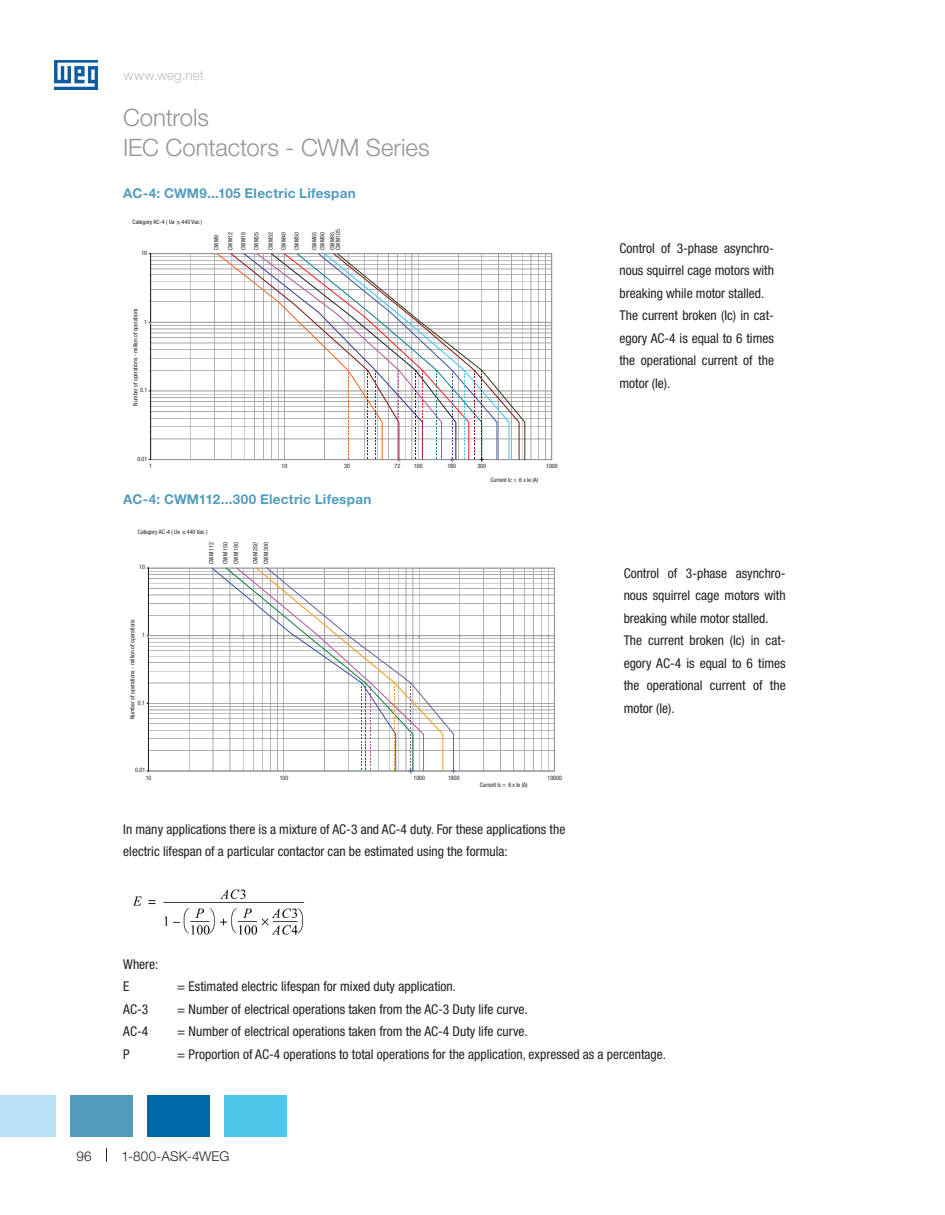
<style>
.page{position:relative;width:945px;height:1215px;background:#fff}
.page>*{position:absolute;margin:0;border:0;box-sizing:border-box;transform-origin:0 0}
.t1{font:300 24px/29.7px "Helvetica Neue LT Pro";letter-spacing:-.005em;color:#939598}
.t2{font:condensed 13.5px/22.5px "Helvetica Neue LT Pro";color:#231f20}
.t3{font:700 13.5px "Helvetica Neue LT Pro";letter-spacing:.015em;color:#529cbe}
.t4{font:300 13.5px "Helvetica Neue LT Pro";letter-spacing:.01em;color:#231f20}
.t5{font:300 13.5px "Helvetica Neue LT Pro";letter-spacing:.015em;color:#c0bfbf}
.t6{font:condensed 6.15px "Helvetica Neue LT Pro";color:#231f20}
.t7{font:condensed 6px/12.9px "Helvetica Neue LT Pro";color:#231f20;text-align:justify}
.t8{font:condensed 6px/10.8px "Helvetica Neue LT Pro";letter-spacing:.05em;color:#231f20}
</style>
<div class="page">
<img style="left:132px;top:889px;width:173px;height:46px">
<hr style="left:151px;top:439px;width:401px;height:1px;background:#a5a6aa">
<hr style="left:151px;top:427px;width:401px;height:1px;background:#a5a6aa">
<hr style="left:151px;top:418px;width:401px;height:1px;background:#a5a6aa">
<hr style="left:151px;top:412px;width:401px;height:1px;background:#a5a6aa">
<hr style="left:151px;top:406px;width:401px;height:1px;background:#a5a6aa">
<hr style="left:151px;top:402px;width:401px;height:1px;background:#a5a6aa">
<hr style="left:151px;top:398px;width:401px;height:1px;background:#a5a6aa">
<hr style="left:151px;top:394px;width:401px;height:1px;background:#a5a6aa">
<hr style="left:151px;top:370px;width:401px;height:1px;background:#a5a6aa">
<hr style="left:151px;top:358px;width:401px;height:1px;background:#a5a6aa">
<hr style="left:151px;top:350px;width:401px;height:1px;background:#a5a6aa">
<hr style="left:151px;top:343px;width:401px;height:1px;background:#a5a6aa">
<hr style="left:151px;top:338px;width:401px;height:1px;background:#a5a6aa">
<hr style="left:151px;top:333px;width:401px;height:1px;background:#a5a6aa">
<hr style="left:151px;top:329px;width:401px;height:1px;background:#a5a6aa">
<hr style="left:151px;top:325px;width:401px;height:1px;background:#a5a6aa">
<hr style="left:151px;top:302px;width:401px;height:1px;background:#a5a6aa">
<hr style="left:151px;top:290px;width:401px;height:1px;background:#a5a6aa">
<hr style="left:151px;top:281px;width:401px;height:1px;background:#a5a6aa">
<hr style="left:151px;top:274px;width:401px;height:1px;background:#a5a6aa">
<hr style="left:151px;top:269px;width:401px;height:1px;background:#a5a6aa">
<hr style="left:151px;top:264px;width:401px;height:1px;background:#a5a6aa">
<hr style="left:151px;top:260px;width:401px;height:1px;background:#a5a6aa">
<hr style="left:151px;top:257px;width:401px;height:1px;background:#a5a6aa">
<hr style="left:151px;top:460px;width:401px;height:1px;background:#939598">
<hr style="left:151px;top:391px;width:401px;height:1px;background:#939598">
<hr style="left:191px;top:254px;width:1px;height:206px;background:#a5a6aa">
<hr style="left:214px;top:254px;width:1px;height:206px;background:#a5a6aa">
<hr style="left:531px;top:254px;width:1px;height:206px;background:#a5a6aa">
<hr style="left:539px;top:254px;width:1px;height:206px;background:#a5a6aa">
<hr style="left:546px;top:254px;width:1px;height:206px;background:#a5a6aa">
<hr style="left:552px;top:254px;width:1px;height:206px;background:#939598">
<hr style="left:150px;top:254px;width:1px;height:206px;background:#231f20">
<hr style="left:151px;top:322px;width:401px;height:1px;background:#939598">
<svg style="left:216px;top:253px;width:310px;height:208px"></svg>
<hr style="left:148px;top:751px;width:406px;height:1px;background:#a5a6aa">
<hr style="left:148px;top:739px;width:406px;height:1px;background:#a5a6aa">
<hr style="left:148px;top:730px;width:406px;height:1px;background:#a5a6aa">
<hr style="left:148px;top:724px;width:406px;height:1px;background:#a5a6aa">
<hr style="left:148px;top:718px;width:406px;height:1px;background:#a5a6aa">
<hr style="left:148px;top:714px;width:406px;height:1px;background:#a5a6aa">
<hr style="left:148px;top:710px;width:406px;height:1px;background:#a5a6aa">
<hr style="left:148px;top:706px;width:406px;height:1px;background:#a5a6aa">
<hr style="left:148px;top:683px;width:406px;height:1px;background:#a5a6aa">
<hr style="left:148px;top:671px;width:406px;height:1px;background:#a5a6aa">
<hr style="left:148px;top:663px;width:406px;height:1px;background:#a5a6aa">
<hr style="left:148px;top:656px;width:406px;height:1px;background:#a5a6aa">
<hr style="left:148px;top:651px;width:406px;height:1px;background:#a5a6aa">
<hr style="left:148px;top:646px;width:406px;height:1px;background:#a5a6aa">
<hr style="left:148px;top:642px;width:406px;height:1px;background:#a5a6aa">
<hr style="left:148px;top:639px;width:406px;height:1px;background:#a5a6aa">
<hr style="left:148px;top:615px;width:406px;height:1px;background:#a5a6aa">
<hr style="left:148px;top:603px;width:406px;height:1px;background:#a5a6aa">
<hr style="left:148px;top:595px;width:406px;height:1px;background:#a5a6aa">
<hr style="left:148px;top:588px;width:406px;height:1px;background:#a5a6aa">
<hr style="left:148px;top:583px;width:406px;height:1px;background:#a5a6aa">
<hr style="left:148px;top:579px;width:406px;height:1px;background:#a5a6aa">
<hr style="left:148px;top:575px;width:406px;height:1px;background:#a5a6aa">
<hr style="left:148px;top:571px;width:406px;height:1px;background:#a5a6aa">
<hr style="left:148px;top:771px;width:406px;height:1px;background:#939598">
<hr style="left:148px;top:703px;width:406px;height:1px;background:#939598">
<hr style="left:189px;top:568px;width:1px;height:203px;background:#a5a6aa">
<hr style="left:460px;top:568px;width:1px;height:203px;background:#a5a6aa">
<hr style="left:484px;top:568px;width:1px;height:203px;background:#a5a6aa">
<hr style="left:500px;top:568px;width:1px;height:203px;background:#a5a6aa">
<hr style="left:514px;top:568px;width:1px;height:203px;background:#a5a6aa">
<hr style="left:524px;top:568px;width:1px;height:203px;background:#a5a6aa">
<hr style="left:533px;top:568px;width:1px;height:203px;background:#a5a6aa">
<hr style="left:541px;top:568px;width:1px;height:203px;background:#a5a6aa">
<hr style="left:548px;top:568px;width:1px;height:203px;background:#a5a6aa">
<hr style="left:148px;top:568px;width:1px;height:203px;background:#231f20">
<hr style="left:148px;top:635px;width:406px;height:1px;background:#939598">
<svg style="left:211px;top:567px;width:249px;height:206px"></svg>
<img style="left:55px;top:60px;width:42px;height:29px">
<svg style="left:106px;top:1148px;width:1px;height:14px"></svg>
<div style="left:0;top:1095px;width:56px;height:42px;background:#b9e1f7"></div>
<div style="left:70px;top:1095px;width:63px;height:42px;background:#529cbe"></div>
<div style="left:147px;top:1095px;width:63px;height:42px;background:#0068a9"></div>
<div style="left:224px;top:1095px;width:63px;height:42px;background:#4dc7e9"></div>
<p class="t5" style="left:124px;top:67px;width:82px">www.weg. net</p>
<h1 class="t1" style="left:123px;top:102px;width:308px">Controls<br>IEC Contactors - CWM Series</h1>
<p class="t3" style="left:123px;top:185px;width:234px">AC-4: CWM9...105 Electric Lifespan</p>
<p class="t7" style="left:133px;top:215px;width:71px">Category AC-4 ( Ue ≤ 440 Vac )</p>
<p class="t7" style="left:141px;top:247px;width:7px">10</p>
<p class="t7" style="left:210px;top:250px;width:16px;rotate:-90deg">CWM9</p>
<p class="t7" style="left:224px;top:250px;width:19px;rotate:-90deg">CWM12<br>CWM18<br>CWM25</p>
<p class="t7" style="left:264px;top:250px;width:19px;rotate:-90deg">CWM32<br>CWM40<br>CWM50</p>
<p class="t7" style="left:310px;top:250px;width:19px;line-height:8.1px;rotate:-90deg">CWM65<br>CWM80</p>
<p class="t7" style="left:329px;top:250px;width:22px;line-height:5.8px;rotate:-90deg">CWM95<br>CWM105</p>
<p class="t7" style="left:129px;top:406px;width:99px;rotate:-90deg">Number of operations - million of operations</p>
<p class="t7" style="left:144px;top:315px;width:4px">1</p>
<p class="t7" style="left:140px;top:384px;width:9px">0.1</p>
<p class="t7" style="left:137px;top:452px;width:12px">0.01</p>
<p class="t7" style="left:344px;top:460px;width:7px">30</p>
<p class="t7" style="left:394px;top:460px;width:7px">72</p>
<p class="t7" style="left:447px;top:459px;width:10px">180</p>
<p class="t7" style="left:477px;top:460px;width:10px">300</p>
<p class="t7" style="left:149px;top:460px;width:4px">1</p>
<p class="t7" style="left:282px;top:460px;width:7px">10</p>
<p class="t7" style="left:414px;top:460px;width:10px">100</p>
<p class="t7" style="left:546px;top:460px;width:13px">1000</p>
<p class="t7" style="left:491px;top:474px;width:49px">Current Ic = 6 x Ie (A)</p>
<p class="t3" style="left:123px;top:491px;width:250px">AC-4: CWM112...300 Electric Lifespan</p>
<p class="t6" style="left:138px;top:528px;width:71px">Category AC-4 ( Ue ≤ 440 Vac )</p>
<p class="t6" style="left:139px;top:564px;width:7px">10</p>
<p class="t7" style="left:126px;top:719px;width:101px;rotate:-90deg">Number of operations - million of operations</p>
<p class="t6" style="left:142px;top:631px;width:4px">1</p>
<p class="t6" style="left:138px;top:699px;width:9px">0.1</p>
<p class="t6" style="left:135px;top:767px;width:12px">0.01</p>
<p class="t8" style="left:206px;top:564px;width:27px;rotate:-90deg">CWM112E</p>
<p class="t8" style="left:220px;top:564px;width:27px;rotate:-90deg">CWM150E<br>CWM180E</p>
<p class="t8" style="left:250px;top:564px;width:27px;rotate:-90deg">CWM250E</p>
<p class="t8" style="left:261px;top:564px;width:27px;rotate:-90deg">CWM300E</p>
<p class="t6" style="left:146px;top:774px;width:7px">10</p>
<p class="t6" style="left:280px;top:774px;width:10px">100</p>
<p class="t6" style="left:414px;top:774px;width:13px">1000</p>
<p class="t6" style="left:548px;top:774px;width:16px">10000</p>
<p class="t6" style="left:480px;top:781px;width:49px">Current Ic = 6 x Ie (A)</p>
<p class="t6" style="left:448px;top:774px;width:13px">1800</p>
<p class="t2" style="left:123px;top:818px;width:444px">In many applications there is a mixture of AC-3 and AC-4 duty. For these applications the electric lifespan of a particular contactor can be estimated using the formula:</p>
<p class="t2" style="left:123px;top:953px;width:37px">Where:<br>E</p>
<p class="t2" style="left:177px;top:975px;width:280px">= Estimated electric lifespan for mixed duty application.</p>
<p class="t2" style="left:620px;top:237px;width:156px">Control of 3-phase asynchro&shy;nous squirrel cage motors with breaking while motor stalled.<br>The current broken (Ic) in cat&shy;egory AC-4 is equal to 6 times the operational current of the motor (Ie).</p>
<p class="t2" style="left:624px;top:562px;width:164px">Control of 3-phase asynchro&shy;nous squirrel cage motors with breaking while motor stalled.<br>The current broken (Ic) in cat&shy;egory AC-4 is equal to 6 times the operational current of the motor (Ie).</p>
<p class="t2" style="left:123px;top:998px;width:26px">AC-3</p>
<p class="t2" style="left:177px;top:998px;width:352px">= Number of electrical operations taken from the AC-3 Duty life curve.</p>
<p class="t2" style="left:123px;top:1020px;width:26px">AC-4</p>
<p class="t2" style="left:177px;top:1020px;width:352px">= Number of electrical operations taken from the AC-4 Duty life curve.</p>
<p class="t2" style="left:123px;top:1043px;width:8px">P</p>
<p class="t2" style="left:177px;top:1043px;width:490px">= Proportion of AC-4 operations to total operations for the application, expressed as a percentage.</p>
<p class="t4" style="left:76px;top:1148px;width:17px">96</p>
<p class="t4" style="left:121px;top:1148px;width:110px">1-800-ASK-4WEG</p>
</div>
